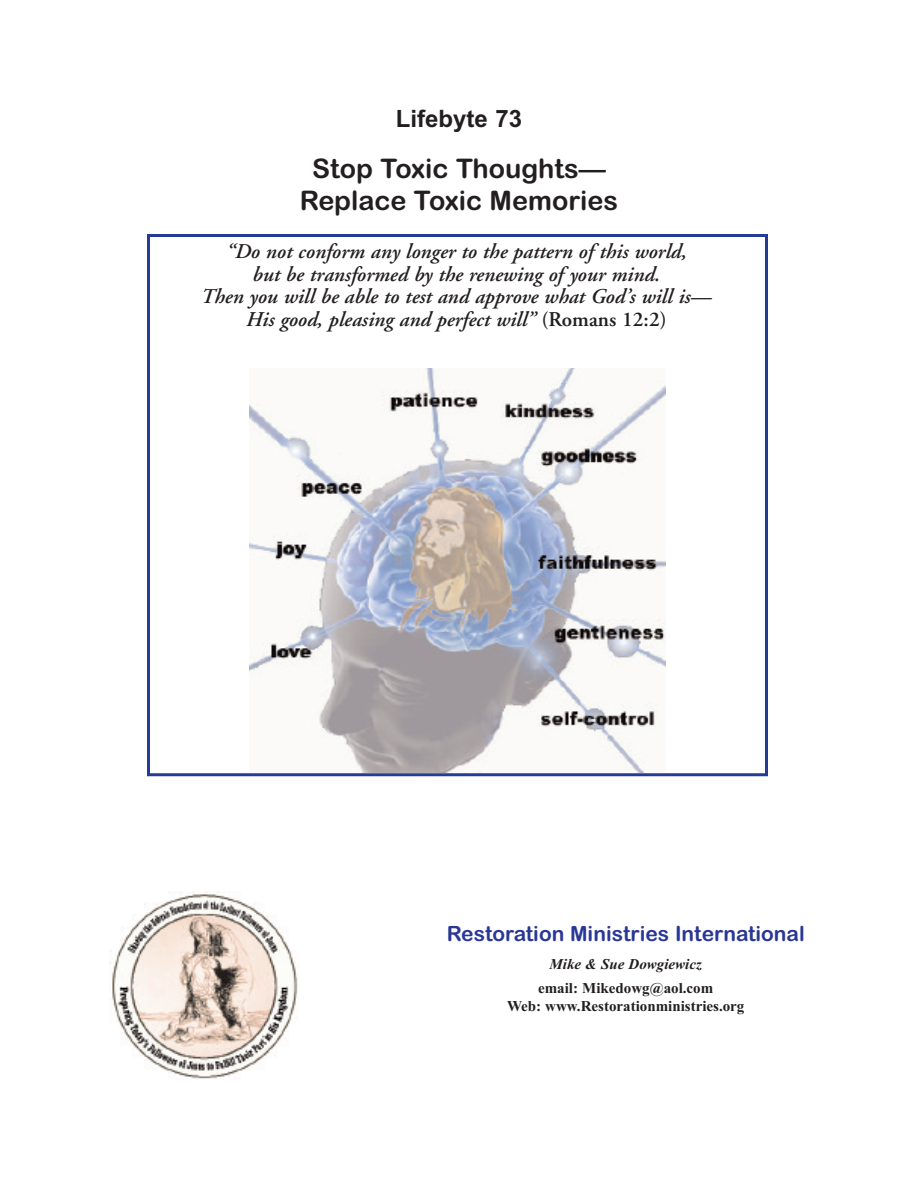
<style>
.page{position:relative;width:918px;height:1188px;background:#fff}
.page>*{position:absolute;margin:0;border:0;box-sizing:border-box;transform-origin:0 0}
.t1{font:27px/32.4px "Arial Rounded MT Bold";color:#231f20;text-align:center}
.t2{font:700 24px "Arial";color:#231f20}
.t3{font:italic 600 21px/22.5px "Adobe Garamond";color:#231f20;text-align:center}
.t4{font:21px "Arial Rounded MT Bold";color:#293795}
.t5{font:700 15px/18px "Times New Roman";color:#231f20;text-align:center}
.t6{font:italic 700 15px "Times New Roman";color:#231f20}
.s1{font-style:normal}
</style>
<div class="page">
<img style="left:110px;top:892px;width:188px;height:187px">
<div style="left:147px;top:234px;width:621px;height:542px;border:3px solid #263b97"></div>
<img style="left:249px;top:368px;width:416px;height:405px">
<p class="t2" style="left:396px;top:105px;width:128px">Lifebyte 73</p>
<p class="t1" style="left:300px;top:152px;width:320px">Stop Toxic Thoughts—<br>Replace Toxic Memories</p>
<p class="t3" style="left:201px;top:242px;width:512px">“Do not conform any longer to the pattern of this world,<br>but be transformed by the renewing of your mind.<br>Then you will be able to test and approve what God’s will is— His good, pleasing and perfect will” <span class="s1">(Romans 12:2)</span></p>
<p class="t4" style="left:447px;top:921px;width:360px">Restoration Ministries International</p>
<p class="t6" style="left:550px;top:955px;width:154px">Mike &amp; Sue Dowgiewicz</p>
<p class="t5" style="left:507px;top:979px;width:239px">email: Mikedowg@aol.com<br>Web: www.Restorationministries.org</p>
</div>
